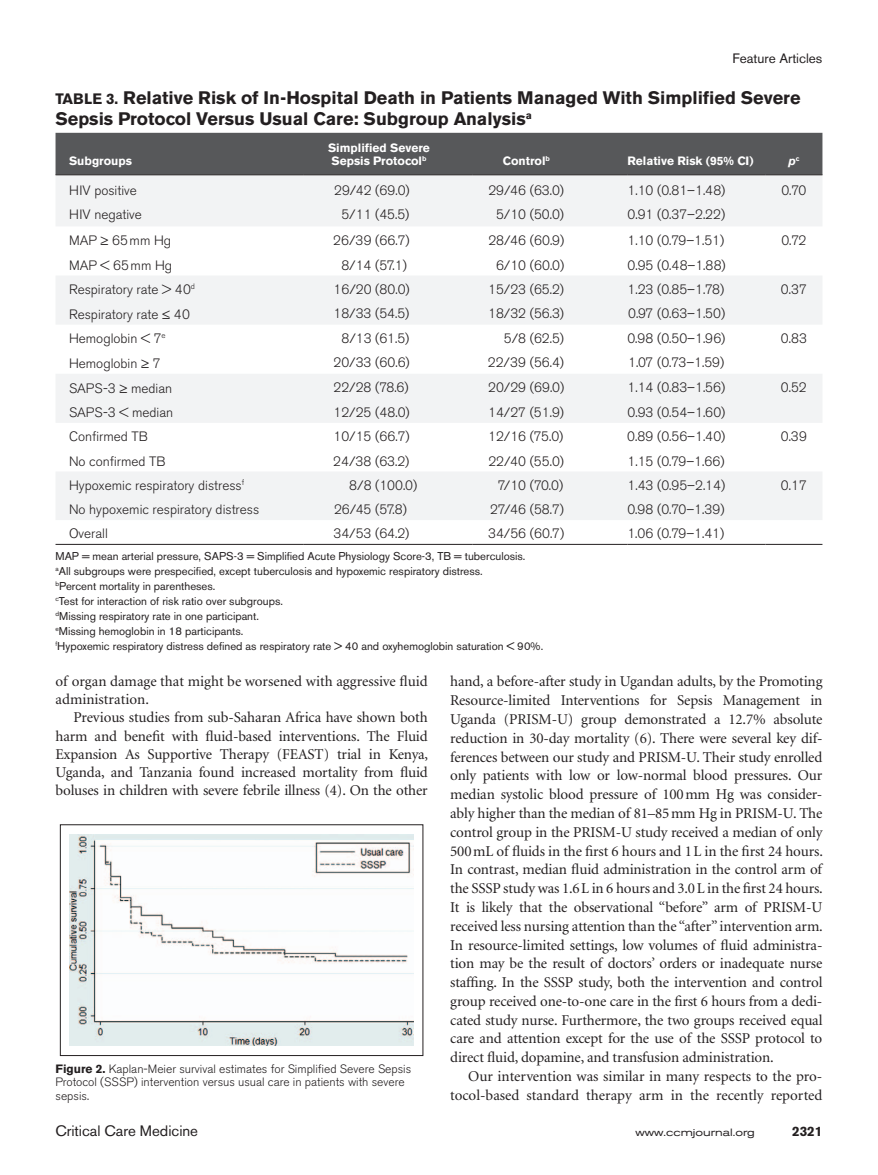
<style>
.page{position:relative;width:878px;height:1175px;background:#fff}
.page>*{position:absolute;margin:0;border:0;box-sizing:border-box;transform-origin:0 0}
.t1{font:700 18px/21px "Akzidenz Grotesk BE";color:#231f20}
.t2{font:15px/18.8px "Minion";letter-spacing:-.005em;color:#231f20;text-align:justify}
.t3{font:15px "Akzidenz Grotesk BE";color:#231f20}
.t4{font:700 15px "Akzidenz Grotesk BE";color:#231f20}
.t5{font:300 13.5px "Akzidenz Grotesk BE";color:#231f20}
.t6{font:13.5px "Akzidenz Grotesk BE";color:#231f20}
.t7{font:700 13.5px "Akzidenz Grotesk BE";color:#231f20}
.t8{font:300 12px/13.5px "Akzidenz Grotesk BE";color:#231f20}
.t9{font:700 12px/13.5px "Akzidenz Grotesk BE";color:#fff}
.t10{font:italic 700 12px "Akzidenz Grotesk BE";color:#fff}
.t11{font:11.25px/15px "Akzidenz Grotesk BE";color:#231f20}
.t12{font:expanded 10.5px "Akzidenz Grotesk BE";color:#231f20}
.s1{font-size:15px}
.s2{font-family:"Gandhari Unicode";font-weight:400}
.s3{font-weight:700}
</style>
<div class="page">
<div style="left:56px;top:133px;width:766px;height:41px;background:#57585a"></div>
<svg style="left:56px;top:175px;width:766px;height:345px;fill:#f2f3f4"></svg>
<hr style="left:56px;top:174px;width:247px;height:1px;background:#231f20">
<hr style="left:303px;top:174px;width:169px;height:1px;background:#231f20">
<hr style="left:472px;top:174px;width:155px;height:1px;background:#231f20">
<hr style="left:627px;top:174px;width:138px;height:1px;background:#231f20">
<hr style="left:765px;top:174px;width:57px;height:1px;background:#231f20">
<hr style="left:56px;top:544px;width:247px;height:1px;background:#231f20">
<hr style="left:303px;top:544px;width:169px;height:1px;background:#231f20">
<hr style="left:472px;top:544px;width:155px;height:1px;background:#231f20">
<hr style="left:627px;top:544px;width:138px;height:1px;background:#231f20">
<hr style="left:765px;top:544px;width:57px;height:1px;background:#231f20">
<svg style="left:60px;top:824px;width:363px;height:232px"></svg>
<p class="t6" style="left:732px;top:50px;width:91px">Feature Articles</p>
<p class="t1" style="left:55px;top:87px;width:746px;text-indent:51px"><span class="s1">3.</span> Relative Risk of In-Hospital Death in Patients Managed With Simplified Severe<br>Sepsis Protocol Versus Usual Care: Subgroup Analysis<sup>a</sup></p>
<p class="t9" style="left:69px;top:154px;width:65px">Subgroups</p>
<p class="t4" style="left:56px;top:90px;width:18px">Table</p>
<p class="t9" style="left:328px;top:141px;width:103px">Simplified Severe<br>Sepsis Protocol<sup>b</sup></p>
<p class="t9" style="left:502px;top:154px;width:49px">Control<sup>b</sup></p>
<p class="t9" style="left:627px;top:154px;width:128px">Relative Risk (95% CI)</p>
<p class="t10" style="left:788px;top:154px;width:12px">p<sup>c</sup></p>
<p class="t5" style="left:69px;top:182px;width:69px">HIV positive</p>
<p class="t5" style="left:334px;top:182px;width:77px">29/42 (69.0)</p>
<p class="t5" style="left:488px;top:182px;width:77px">29/46 (63.0)</p>
<p class="t5" style="left:627px;top:182px;width:99px">1.10 (0.81–1.48)</p>
<p class="t5" style="left:781px;top:182px;width:27px">0.70</p>
<p class="t5" style="left:69px;top:207px;width:74px">HIV negative</p>
<p class="t5" style="left:341px;top:207px;width:70px">5/11 (45.5)</p>
<p class="t5" style="left:496px;top:207px;width:70px">5/10 (50.0)</p>
<p class="t5" style="left:627px;top:207px;width:99px">0.91 (0.37–2.22)</p>
<p class="t5" style="left:69px;top:233px;width:104px">MAP <span class="s2">≥</span> 65mm Hg</p>
<p class="t5" style="left:333px;top:232px;width:78px">26/39 (66.7)</p>
<p class="t5" style="left:488px;top:232px;width:77px">28/46 (60.9)</p>
<p class="t5" style="left:627px;top:232px;width:98px">1.10 (0.79–1.51)</p>
<p class="t5" style="left:781px;top:232px;width:27px">0.72</p>
<p class="t5" style="left:69px;top:257px;width:105px">MAP &lt; 65mm Hg</p>
<p class="t5" style="left:341px;top:257px;width:67px">8/14 (57.1)</p>
<p class="t5" style="left:496px;top:257px;width:70px">6/10 (60.0)</p>
<p class="t5" style="left:627px;top:257px;width:100px">0.95 (0.48–1.88)</p>
<p class="t5" style="left:69px;top:281px;width:127px">Respiratory rate &gt; 40<sup>d</sup></p>
<p class="t5" style="left:333px;top:281px;width:78px">16/20 (80.0)</p>
<p class="t5" style="left:488px;top:281px;width:77px">15/23 (65.2)</p>
<p class="t5" style="left:627px;top:281px;width:98px">1.23 (0.85–1.78)</p>
<p class="t5" style="left:781px;top:281px;width:27px">0.37</p>
<p class="t5" style="left:69px;top:306px;width:122px">Respiratory rate <span class="s2">≤</span> 40</p>
<p class="t5" style="left:333px;top:306px;width:77px">18/33 (54.5)</p>
<p class="t5" style="left:488px;top:306px;width:77px">18/32 (56.3)</p>
<p class="t5" style="left:628px;top:306px;width:99px">0.97 (0.63–1.50)</p>
<p class="t5" style="left:69px;top:331px;width:98px">Hemoglobin &lt; 7<sup>e</sup></p>
<p class="t5" style="left:341px;top:331px;width:70px">8/13 (61.5)</p>
<p class="t5" style="left:504px;top:331px;width:62px">5/8 (62.5)</p>
<p class="t5" style="left:627px;top:331px;width:100px">0.98 (0.50–1.96)</p>
<p class="t5" style="left:781px;top:331px;width:27px">0.83</p>
<p class="t5" style="left:69px;top:355px;width:93px">Hemoglobin <span class="s2">≥</span> 7</p>
<p class="t5" style="left:333px;top:355px;width:78px">20/33 (60.6)</p>
<p class="t5" style="left:488px;top:355px;width:78px">22/39 (56.4)</p>
<p class="t5" style="left:628px;top:355px;width:98px">1.07 (0.73–1.59)</p>
<p class="t5" style="left:69px;top:380px;width:105px">SAPS-3 <span class="s2">≥</span> median</p>
<p class="t5" style="left:333px;top:380px;width:77px">22/28 (78.6)</p>
<p class="t5" style="left:488px;top:380px;width:78px">20/29 (69.0)</p>
<p class="t5" style="left:627px;top:380px;width:99px">1.14 (0.83–1.56)</p>
<p class="t5" style="left:781px;top:380px;width:27px">0.52</p>
<p class="t5" style="left:69px;top:404px;width:106px">SAPS-3 &lt; median</p>
<p class="t5" style="left:333px;top:404px;width:78px">12/25 (48.0)</p>
<p class="t5" style="left:488px;top:404px;width:77px">14/27 (51.9)</p>
<p class="t5" style="left:627px;top:404px;width:99px">0.93 (0.54–1.60)</p>
<p class="t5" style="left:69px;top:429px;width:80px">Confirmed TB</p>
<p class="t5" style="left:333px;top:429px;width:78px">10/15 (66.7)</p>
<p class="t5" style="left:488px;top:429px;width:77px">12/16 (75.0)</p>
<p class="t5" style="left:627px;top:429px;width:100px">0.89 (0.56–1.40)</p>
<p class="t5" style="left:780px;top:429px;width:28px">0.39</p>
<p class="t5" style="left:69px;top:453px;width:98px">No confirmed TB</p>
<p class="t5" style="left:333px;top:453px;width:78px">24/38 (63.2)</p>
<p class="t5" style="left:488px;top:453px;width:77px">22/40 (55.0)</p>
<p class="t5" style="left:627px;top:453px;width:99px">1.15 (0.79–1.66)</p>
<p class="t5" style="left:69px;top:477px;width:177px">Hypoxemic respiratory distress<sup>f</sup></p>
<p class="t5" style="left:349px;top:477px;width:70px">8/8 (100.0)</p>
<p class="t5" style="left:497px;top:477px;width:67px">7/10 (70.0)</p>
<p class="t5" style="left:627px;top:477px;width:99px">1.43 (0.95–2.14)</p>
<p class="t5" style="left:781px;top:477px;width:27px">0.17</p>
<p class="t5" style="left:69px;top:502px;width:192px">No hypoxemic respiratory distress</p>
<p class="t5" style="left:334px;top:502px;width:74px">26/45 (57.8)</p>
<p class="t5" style="left:490px;top:502px;width:75px">27/46 (58.7)</p>
<p class="t5" style="left:627px;top:502px;width:99px">0.98 (0.70–1.39)</p>
<p class="t5" style="left:69px;top:526px;width:40px">Overall</p>
<p class="t5" style="left:333px;top:526px;width:77px">34/53 (64.2)</p>
<p class="t5" style="left:488px;top:526px;width:78px">34/56 (60.7)</p>
<p class="t5" style="left:627px;top:526px;width:99px">1.06 (0.79–1.41)</p>
<p class="t11" style="left:55px;top:548px;width:489px">MAP = mean arterial pressure, SAPS-3 = Simplified Acute Physiology Score-3, TB = tuberculosis. <sup>a</sup>All subgroups were prespecified, except tuberculosis and hypoxemic respiratory distress.<br><sup>b</sup>Percent mortality in parentheses.<br><sup>c</sup>Test for interaction of risk ratio over subgroups.<br><sup>d</sup>Missing respiratory rate in one participant.<br><sup>e</sup>Missing hemoglobin in 18 participants.<br><sup>f</sup>Hypoxemic respiratory distress defined as respiratory rate &gt; 40 and oxyhemoglobin saturation &lt; 90%.</p>
<p class="t2" style="left:56px;top:673px;width:373px;line-height:18px">of organ damage that might be worsened with aggressive fluid administration.</p>
<p class="t2" style="left:56px;top:709px;width:374px;line-height:18px;text-indent:18px">Previous studies from sub-Saharan Africa have shown both harm and benefit with fluid-based interventions. The Fluid Expansion As Supportive Therapy (FEAST) trial in Kenya, Uganda, and Tanzania found increased mortality from fluid boluses in children with severe febrile illness (4). On the other</p>
<p class="t8" style="left:56px;top:1062px;width:357px"><span class="s3">Figure 2.</span> Kaplan-Meier survival estimates for Simplified Severe Sepsis<br>Protocol (SSSP) intervention versus usual care in patients with severe sepsis.</p>
<p class="t2" style="left:450px;top:673px;width:374px">hand, a before-after study in Ugandan adults, by the Promoting Resource-limited Interventions for Sepsis Management in Uganda (PRISM-U) group demonstrated a 12.7% absolute reduction in 30-day mortality (6). There were several key dif&shy;ferences between our study and PRISM-U. Their study enrolled only patients with low or low-normal blood pressures. Our median systolic blood pressure of 100mm Hg was consider&shy;ably higher than the median of 81–85mm Hg in PRISM-U. The control group in the PRISM-U study received a median of only 500mL of fluids in the first 6 hours and 1L in the first 24 hours.<br>In contrast, median fluid administration in the control arm of the SSSP study was 1.6L in 6 hours and 3.0L in the first 24 hours.<br>It is likely that the observational “before” arm of PRISM-U received less nursing attention than the “after” intervention arm.<br>In resource-limited settings, low volumes of fluid administra&shy;tion may be the result of doctors’ orders or inadequate nurse staffing. In the SSSP study, both the intervention and control group received one-to-one care in the first 6 hours from a dedi&shy;cated study nurse. Furthermore, the two groups received equal care and attention except for the use of the SSSP protocol to direct fluid, dopamine, and transfusion administration.</p>
<p class="t2" style="left:450px;top:1067px;width:374px;text-align:right">Our intervention was similar in many respects to the pro&shy;tocol-based standard therapy arm in the recently reported</p>
<p class="t3" style="left:56px;top:1121px;width:144px">Critical Care Medicine</p>
<p class="t12" style="left:635px;top:1126px;width:121px">www.ccmjournal.org</p>
<p class="t7" style="left:792px;top:1123px;width:32px">2321</p>
</div>
